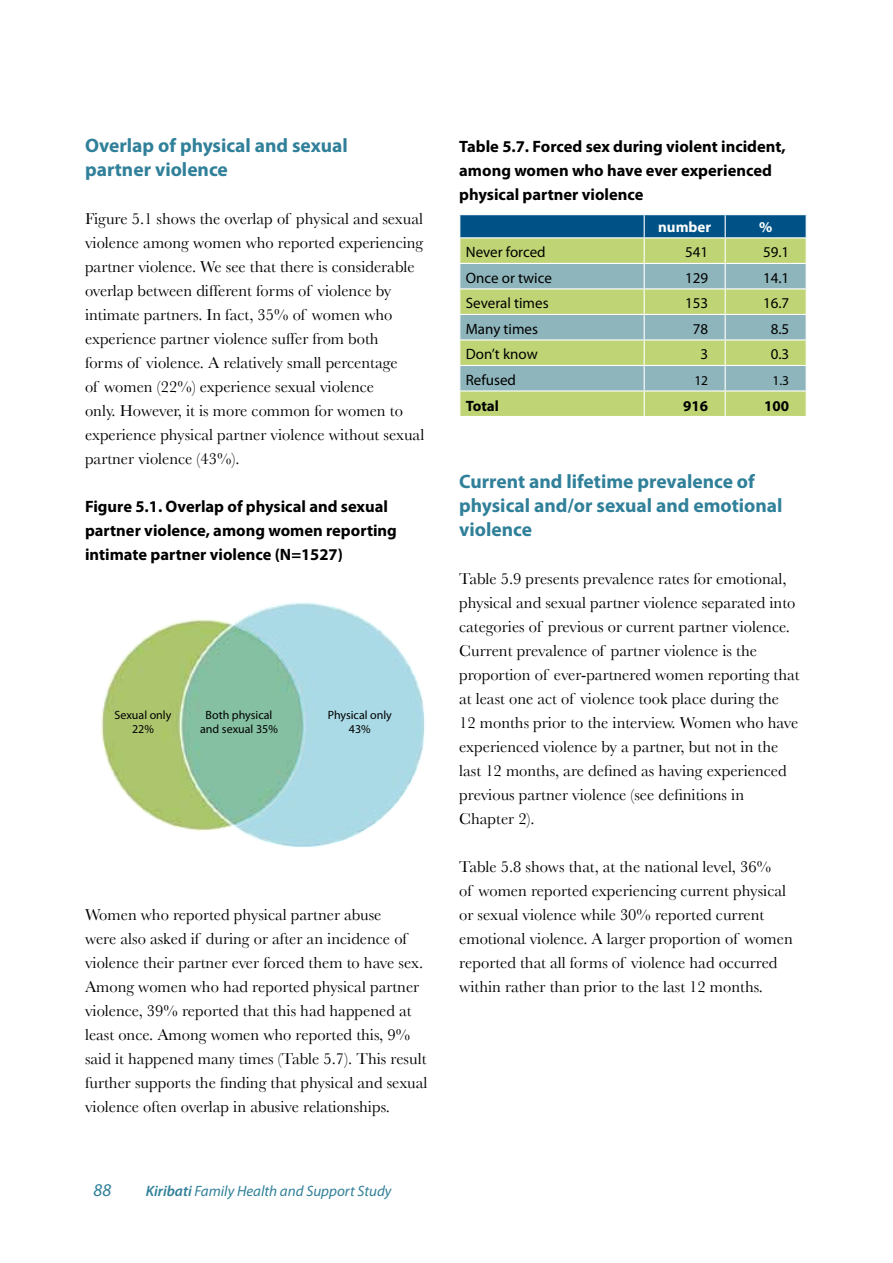
<style>
.page{position:relative;width:893px;height:1263px;background:#fff}
.page>*{position:absolute;margin:0;border:0;box-sizing:border-box;transform-origin:0 0}
.t1{font:700 19.5px/24px "Myriad Pro";color:#308099}
.t2{font:italic 18px "Myriad Pro";color:#308099}
.t3{font:16.5px/24px "Baskerville";color:#000}
.t4{font:700 16.5px/24px "Myriad Pro";color:#000}
.t5{font:15px "Myriad Pro";color:#000}
.t6{font:italic 15px "Myriad Pro";color:#308099}
.t7{font:700 15px "Myriad Pro";color:#000}
.t8{font:700 15px "Myriad Pro";color:#fff}
.t9{font:13.5px "Myriad Pro";color:#000}
.t10{font:12px/14.4px "Myriad Pro";color:#000;text-align:center}
.s1{font-weight:600}
</style>
<div class="page">
<img style="left:101px;top:602px;width:324px;height:245px">
<svg style="left:459px;top:215px;width:348px;height:201px;background:#9cbd96"></svg>
<p class="t1" style="left:85px;top:132px;width:264px">Overlap of physical and sexual partner violence</p>
<p class="t3" style="left:85px;top:206px;width:341px">Figure 5.1 shows the overlap of physical and sexual violence among women who reported experiencing partner violence. We see that there is considerable overlap between different forms of violence by intimate partners. In fact, 35% of women who experience partner violence suffer from both<br>forms of violence. A relatively small percentage<br>of women (22%) experience sexual violence<br>only. However, it is more common for women to experience physical partner violence without sexual partner violence (43%).</p>
<p class="t4" style="left:85px;top:494px;width:313px">Figure 5.1. Overlap of physical and sexual partner violence, among women reporting intimate partner violence (N=1527)</p>
<p class="t10" style="left:114px;top:707px;width:59px">Sexual only<br>22%</p>
<p class="t10" style="left:200px;top:707px;width:79px">Both physical and sexual 35%</p>
<p class="t10" style="left:328px;top:707px;width:66px">Physical only<br>43%</p>
<p class="t3" style="left:85px;top:902px;width:344px">Women who reported physical partner abuse<br>were also asked if during or after an incidence of violence their partner ever forced them to have sex.<br>Among women who had reported physical partner violence, 39% reported that this had happened at least once. Among women who reported this, 9% said it happened many times (Table 5.7). This result further supports the finding that physical and sexual violence often overlap in abusive relationships.</p>
<p class="t2" style="left:94px;top:1179px;width:19px">88</p>
<p class="t6" style="left:146px;top:1181px;width:247px"><span class="s1">Kiribati</span> Family Health and Support Study</p>
<p class="t4" style="left:459px;top:134px;width:328px">Table 5.7. Forced sex during violent incident, among women who have ever experienced physical partner violence</p>
<p class="t8" style="left:658px;top:217px;width:55px">number</p>
<p class="t8" style="left:759px;top:217px;width:15px">%</p>
<p class="t5" style="left:466px;top:243px;width:81px">Never forced</p>
<p class="t5" style="left:685px;top:243px;width:25px">541</p>
<p class="t5" style="left:763px;top:243px;width:28px">59.1</p>
<p class="t5" style="left:466px;top:269px;width:88px">Once or twice</p>
<p class="t5" style="left:685px;top:269px;width:25px">129</p>
<p class="t5" style="left:763px;top:269px;width:28px">14.1</p>
<p class="t5" style="left:466px;top:294px;width:84px">Several times</p>
<p class="t5" style="left:685px;top:294px;width:25px">153</p>
<p class="t5" style="left:763px;top:294px;width:28px">16.7</p>
<p class="t5" style="left:466px;top:320px;width:74px">Many times</p>
<p class="t5" style="left:693px;top:320px;width:17px">78</p>
<p class="t5" style="left:771px;top:320px;width:20px">8.5</p>
<p class="t5" style="left:466px;top:345px;width:73px">Don’t know</p>
<p class="t5" style="left:700px;top:345px;width:9px">3</p>
<p class="t5" style="left:771px;top:345px;width:20px">0.3</p>
<p class="t5" style="left:466px;top:371px;width:52px">Refused</p>
<p class="t9" style="left:694px;top:372px;width:15px">12</p>
<p class="t9" style="left:772px;top:372px;width:18px">1.3</p>
<p class="t7" style="left:466px;top:396px;width:35px">Total</p>
<p class="t7" style="left:683px;top:396px;width:26px">916</p>
<p class="t7" style="left:764px;top:396px;width:26px">100</p>
<p class="t1" style="left:459px;top:468px;width:325px">Current and lifetime prevalence of physical and/or sexual and emotional violence</p>
<p class="t3" style="left:459px;top:566px;width:342px">Table 5.9 presents prevalence rates for emotional, physical and sexual partner violence separated into categories of previous or current partner violence.<br>Current prevalence of partner violence is the proportion of ever-partnered women reporting that at least one act of violence took place during the 12 months prior to the interview. Women who have experienced violence by a partner, but not in the last 12 months, are defined as having experienced previous partner violence (see definitions in Chapter 2).</p>
<p class="t3" style="left:459px;top:854px;width:335px">Table 5.8 shows that, at the national level, 36%<br>of women reported experiencing current physical or sexual violence while 30% reported current emotional violence. A larger proportion of women reported that all forms of violence had occurred within rather than prior to the last 12 months.</p>
</div>
